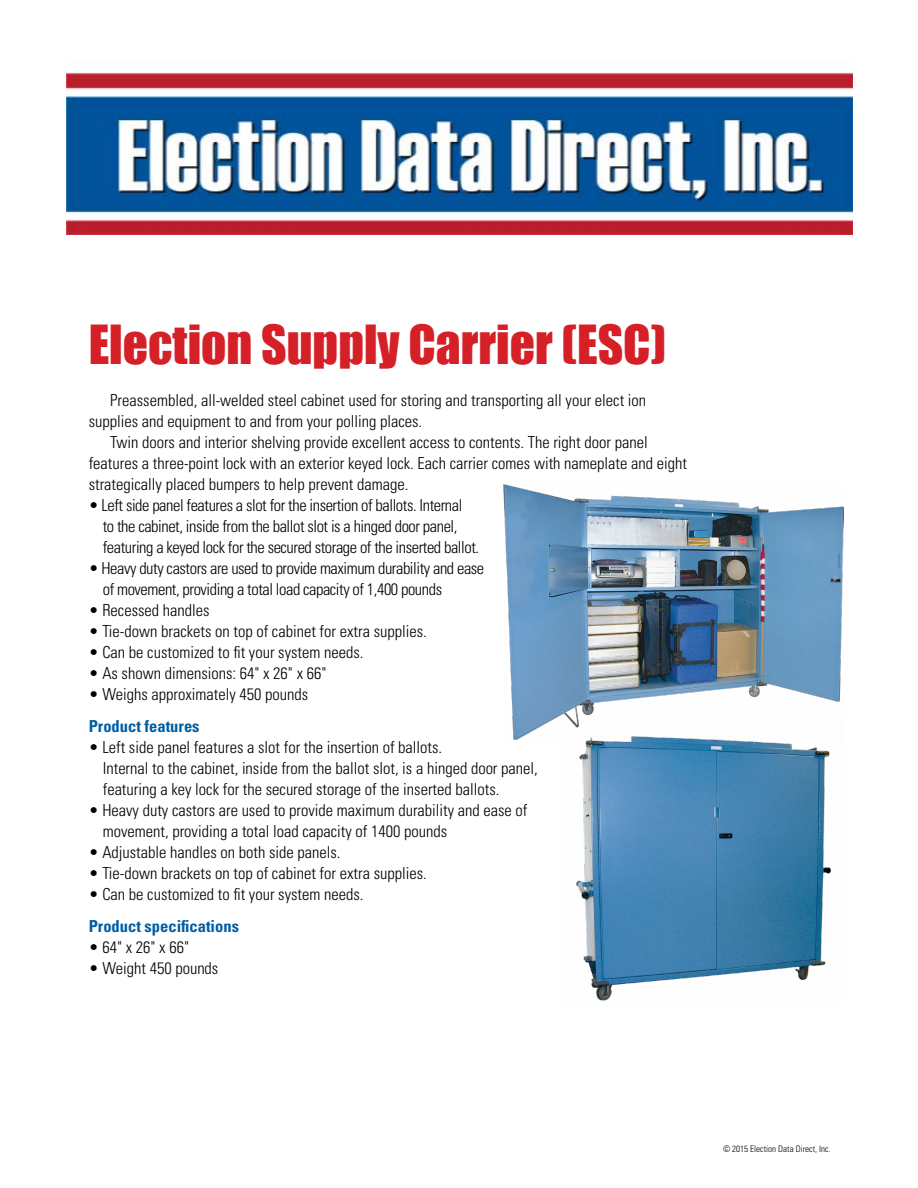
<style>
.page{position:relative;width:918px;height:1188px;background:#fff}
.page>*{position:absolute;margin:0;border:0;box-sizing:border-box;transform-origin:0 0}
.t1{font:49.5px "Impact";color:#d52027}
.t2{font:300 condensed 16.5px/21px "Univers";color:#000}
.t3{font:300 condensed 16.5px/21px "Univers";letter-spacing:-.025em;color:#000}
.t4{font:700 condensed 16.5px "Univers";color:#015da3}
.t5{font:300 condensed 9px "Univers";color:#000}
</style>
<div class="page">
<img style="left:66px;top:72px;width:787px;height:162px">
<img style="left:503px;top:485px;width:341px;height:254px">
<img style="left:563px;top:720px;width:280px;height:281px">
<h1 class="t1" style="left:89px;top:306px;width:579px">Election Supply Carrier (ESC)</h1>
<p class="t2" style="left:89px;top:390px;width:559px;text-indent:22px">Preassembled, all-welded steel cabinet used for storing and transporting all your elect ion supplies and equipment to and from your polling places.</p>
<p class="t2" style="left:89px;top:432px;width:600px;text-indent:22px">Twin doors and interior shelving provide excellent access to contents. The right door panel features a three-point lock with an exterior keyed lock. Each carrier comes with nameplate and eight strategically placed bumpers to help prevent damage.</p>
<p class="t3" style="left:103px;top:495px;width:378px;text-indent:-14px">• Left side panel features a slot for the insertion of ballots. Internal<br>to the cabinet, inside from the ballot slot is a hinged door panel, featuring a keyed lock for the secured storage of the inserted ballot.</p>
<p class="t3" style="left:103px;top:558px;width:383px;text-indent:-14px">• Heavy duty castors are used to provide maximum durability and ease of movement, providing a total load capacity of 1,400 pounds</p>
<p class="t2" style="left:89px;top:600px;width:122px">• Recessed handles</p>
<p class="t2" style="left:89px;top:621px;width:340px">• Tie-down brackets on top of cabinet for extra supplies.</p>
<p class="t2" style="left:89px;top:642px;width:276px">• Can be customized to fit your system needs.</p>
<p class="t2" style="left:89px;top:663px;width:239px">• As shown dimensions: 64" x 26" x 66"</p>
<p class="t2" style="left:89px;top:684px;width:221px">• Weighs approximately 450 pounds</p>
<p class="t4" style="left:89px;top:716px;width:112px">Product features</p>
<p class="t2" style="left:103px;top:737px;width:437px;text-indent:-14px">• Left side panel features a slot for the insertion of ballots.<br>Internal to the cabinet, inside from the ballot slot, is a hinged door panel, featuring a key lock for the secured storage of the inserted ballots.</p>
<p class="t2" style="left:103px;top:800px;width:426px;text-indent:-14px">• Heavy duty castors are used to provide maximum durability and ease of movement, providing a total load capacity of 1400 pounds</p>
<p class="t2" style="left:89px;top:842px;width:253px">• Adjustable handles on both side panels.</p>
<p class="t2" style="left:89px;top:863px;width:340px">• Tie-down brackets on top of cabinet for extra supplies.</p>
<p class="t2" style="left:89px;top:884px;width:276px">• Can be customized to fit your system needs.</p>
<p class="t4" style="left:89px;top:916px;width:152px">Product specifications</p>
<p class="t2" style="left:89px;top:936px;width:102px">• 64" x 26" x 66"</p>
<p class="t2" style="left:89px;top:957px;width:131px">• Weight 450 pounds</p>
<p class="t5" style="left:723px;top:1143px;width:109px">© 2015 Election Data Direct, Inc.</p>
</div>
